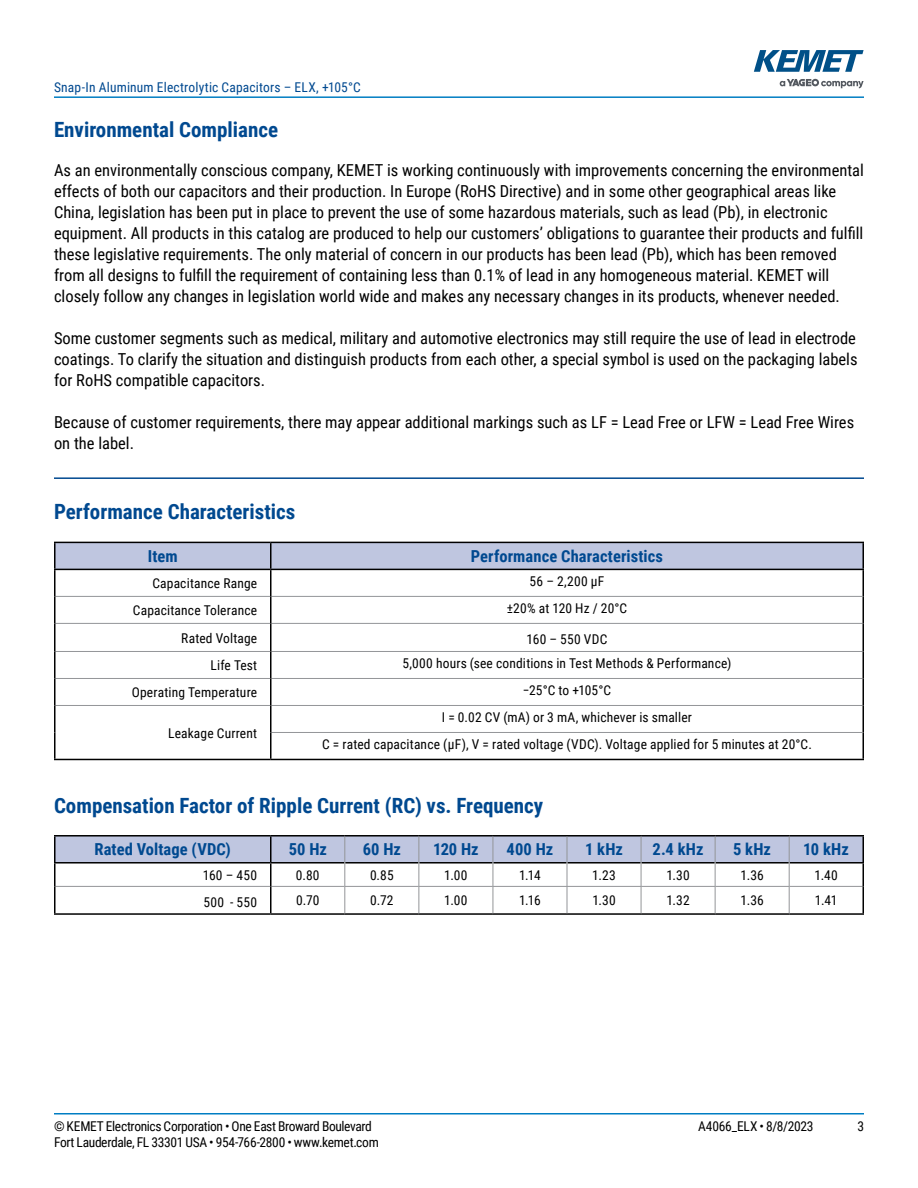
<style>
.page{position:relative;width:918px;height:1188px;background:#fff}
.page>*{position:absolute;margin:0;border:0;box-sizing:border-box;transform-origin:0 0}
.t1{font:700 21px "Roboto Condensed";color:#004990}
.t2{font:16.5px/21px "Roboto Condensed";color:#000}
.t3{font:700 16.5px "Roboto Condensed";letter-spacing:.005em;color:#004990}
.t4{font:13.5px/27px "Roboto Condensed";letter-spacing:.01em;color:#000;text-align:center}
.t5{font:13.5px "Roboto Condensed";letter-spacing:-.025em;color:#000}
.t6{font:13.5px "Roboto Condensed";letter-spacing:.01em;color:#004990}
.t7{font:13.5px "Roboto Condensed";letter-spacing:-.02em;color:#000}
</style>
<div class="page">
<hr style="left:54px;top:1113px;width:810px;height:2px;background:#007dc3">
<hr style="left:54px;top:96px;width:810px;height:2px;background:#007dc3">
<svg style="left:780px;top:79px;width:84px;height:9px"></svg>
<svg style="left:754px;top:50px;width:110px;height:22px"></svg>
<hr style="left:54px;top:477px;width:810px;height:2px;background:#004990">
<svg style="left:56px;top:543px;width:806px;height:26px;background:#bbc2db"></svg>
<hr style="left:56px;top:596px;width:214px;height:1px;background:#939598">
<hr style="left:56px;top:623px;width:214px;height:1px;background:#939598">
<hr style="left:56px;top:651px;width:214px;height:1px;background:#939598">
<hr style="left:56px;top:678px;width:214px;height:1px;background:#939598">
<hr style="left:56px;top:705px;width:214px;height:1px;background:#939598">
<hr style="left:862px;top:732px;width:2px;height:27px;background:#000">
<hr style="left:54px;top:569px;width:217px;height:1px;background:#000">
<hr style="left:862px;top:570px;width:2px;height:26px;background:#000">
<hr style="left:862px;top:596px;width:2px;height:27px;background:#000">
<hr style="left:862px;top:651px;width:2px;height:27px;background:#000">
<hr style="left:272px;top:596px;width:590px;height:1px;background:#939598">
<hr style="left:862px;top:705px;width:2px;height:27px;background:#000">
<hr style="left:272px;top:732px;width:590px;height:1px;background:#939598">
<hr style="left:272px;top:623px;width:590px;height:1px;background:#939598">
<hr style="left:272px;top:651px;width:590px;height:1px;background:#939598">
<hr style="left:862px;top:623px;width:2px;height:28px;background:#000">
<hr style="left:272px;top:678px;width:590px;height:1px;background:#939598">
<hr style="left:272px;top:705px;width:590px;height:1px;background:#939598">
<hr style="left:862px;top:678px;width:2px;height:27px;background:#000">
<hr style="left:54px;top:542px;width:217px;height:1px;background:#000">
<hr style="left:54px;top:543px;width:2px;height:26px;background:#000">
<hr style="left:54px;top:570px;width:2px;height:26px;background:#000">
<hr style="left:54px;top:596px;width:2px;height:27px;background:#000">
<hr style="left:54px;top:623px;width:2px;height:28px;background:#000">
<hr style="left:54px;top:651px;width:2px;height:27px;background:#000">
<hr style="left:54px;top:678px;width:2px;height:27px;background:#000">
<hr style="left:54px;top:705px;width:2px;height:27px;background:#000">
<hr style="left:54px;top:732px;width:2px;height:27px;background:#000">
<hr style="left:54px;top:759px;width:217px;height:1px;background:#000">
<hr style="left:862px;top:543px;width:2px;height:26px;background:#000">
<hr style="left:271px;top:542px;width:593px;height:1px;background:#000">
<hr style="left:270px;top:543px;width:2px;height:26px;background:#000">
<hr style="left:271px;top:569px;width:593px;height:1px;background:#000">
<hr style="left:270px;top:570px;width:2px;height:26px;background:#000">
<hr style="left:270px;top:596px;width:2px;height:27px;background:#000">
<hr style="left:270px;top:623px;width:2px;height:28px;background:#000">
<hr style="left:270px;top:651px;width:2px;height:27px;background:#000">
<hr style="left:270px;top:678px;width:2px;height:27px;background:#000">
<hr style="left:270px;top:705px;width:2px;height:27px;background:#000">
<hr style="left:270px;top:732px;width:2px;height:27px;background:#000">
<hr style="left:271px;top:759px;width:593px;height:1px;background:#000">
<hr style="left:54px;top:864px;width:2px;height:22px;background:#000">
<hr style="left:862px;top:864px;width:2px;height:22px;background:#000">
<hr style="left:54px;top:886px;width:2px;height:27px;background:#000">
<hr style="left:862px;top:886px;width:2px;height:27px;background:#000">
<hr style="left:54px;top:913px;width:217px;height:2px;background:#000">
<hr style="left:271px;top:913px;width:74px;height:2px;background:#000">
<hr style="left:345px;top:913px;width:74px;height:2px;background:#000">
<hr style="left:419px;top:913px;width:74px;height:2px;background:#000">
<hr style="left:493px;top:913px;width:74px;height:2px;background:#000">
<hr style="left:567px;top:913px;width:74px;height:2px;background:#000">
<hr style="left:641px;top:913px;width:74px;height:2px;background:#000">
<hr style="left:715px;top:913px;width:74px;height:2px;background:#000">
<hr style="left:789px;top:913px;width:75px;height:2px;background:#000">
<hr style="left:54px;top:835px;width:217px;height:2px;background:#000">
<hr style="left:54px;top:837px;width:2px;height:25px;background:#000">
<hr style="left:271px;top:835px;width:74px;height:2px;background:#000">
<hr style="left:345px;top:835px;width:74px;height:2px;background:#000">
<hr style="left:419px;top:835px;width:74px;height:2px;background:#000">
<hr style="left:493px;top:835px;width:74px;height:2px;background:#000">
<hr style="left:567px;top:835px;width:74px;height:2px;background:#000">
<hr style="left:641px;top:835px;width:74px;height:2px;background:#000">
<hr style="left:715px;top:835px;width:74px;height:2px;background:#000">
<hr style="left:789px;top:835px;width:75px;height:2px;background:#000">
<hr style="left:862px;top:837px;width:2px;height:25px;background:#000">
<hr style="left:54px;top:862px;width:217px;height:2px;background:#000">
<hr style="left:790px;top:862px;width:74px;height:2px;background:#000">
<svg style="left:55px;top:836px;width:808px;height:77px"></svg>
<p class="t6" style="left:54px;top:78px;width:308px">Snap-In Aluminum Electrolytic Capacitors – ELX, +105°C</p>
<p class="t1" style="left:54px;top:115px;width:226px">Environmental Compliance</p>
<p class="t2" style="left:54px;top:159px;width:811px">As an environmentally conscious company, KEMET is working continuously with improvements concerning the environmental effects of both our capacitors and their production. In Europe (RoHS Directive) and in some other geographical areas like China, legislation has been put in place to prevent the use of some hazardous materials, such as lead (Pb), in electronic equipment. All products in this catalog are produced to help our customers’ obligations to guarantee their products and fulfill these legislative requirements. The only material of concern in our products has been lead (Pb), which has been removed from all designs to fulfill the requirement of containing less than 0.1% of lead in any homogeneous material. KEMET will closely follow any changes in legislation world wide and makes any necessary changes in its products, whenever needed.</p>
<p class="t2" style="left:54px;top:327px;width:805px;text-align:justify">Some customer segments such as medical, military and automotive electronics may still require the use of lead in electrode coatings. To clarify the situation and distinguish products from each other, a special symbol is used on the packaging labels for RoHS compatible capacitors.</p>
<p class="t2" style="left:54px;top:411px;width:802px">Because of customer requirements, there may appear additional markings such as LF = Lead Free or LFW = Lead Free Wires on the label.</p>
<p class="t1" style="left:54px;top:497px;width:243px">Performance Characteristics</p>
<p class="t3" style="left:148px;top:545px;width:31px">Item</p>
<p class="t3" style="left:471px;top:545px;width:194px">Performance Characteristics</p>
<p class="t4" style="left:152px;top:569px;width:106px">Capacitance Range</p>
<p class="t4" style="left:530px;top:567px;width:76px">56 – 2,200 µF</p>
<p class="t4" style="left:133px;top:596px;width:126px">Capacitance Tolerance</p>
<p class="t4" style="left:507px;top:594px;width:122px">±20% at 120 Hz / 20°C</p>
<p class="t4" style="left:181px;top:624px;width:77px">Rated Voltage</p>
<p class="t4" style="left:527px;top:625px;width:82px">160 – 550 VDC</p>
<p class="t4" style="left:211px;top:651px;width:48px">Life Test</p>
<p class="t4" style="left:402px;top:650px;width:331px">5,000 hours (see conditions in Test Methods &amp; Performance)</p>
<p class="t4" style="left:132px;top:678px;width:127px">Operating Temperature</p>
<p class="t4" style="left:523px;top:677px;width:90px">−25°C to +105°C</p>
<p class="t4" style="left:168px;top:719px;width:91px">Leakage Current</p>
<p class="t4" style="left:322px;top:704px;width:491px">I = 0.02 CV (mA) or 3 mA, whichever is smaller<br>C = rated capacitance (µF), V = rated voltage (VDC). Voltage applied for 5 minutes at 20°C.</p>
<p class="t1" style="left:54px;top:791px;width:491px">Compensation Factor of Ripple Current (RC) vs. Frequency</p>
<p class="t3" style="left:95px;top:838px;width:138px">Rated Voltage (VDC)</p>
<p class="t3" style="left:289px;top:838px;width:40px">50 Hz</p>
<p class="t3" style="left:363px;top:838px;width:40px">60 Hz</p>
<p class="t3" style="left:433px;top:838px;width:47px">120 Hz</p>
<p class="t3" style="left:507px;top:838px;width:48px">400 Hz</p>
<p class="t3" style="left:585px;top:838px;width:39px">1 kHz</p>
<p class="t3" style="left:653px;top:838px;width:52px">2.4 kHz</p>
<p class="t3" style="left:733px;top:838px;width:39px">5 kHz</p>
<p class="t3" style="left:803px;top:838px;width:47px">10 kHz</p>
<p class="t4" style="left:203px;top:861px;width:56px">160 – 450</p>
<p class="t4" style="left:296px;top:861px;width:25px">0.80</p>
<p class="t4" style="left:370px;top:861px;width:25px">0.85</p>
<p class="t4" style="left:444px;top:861px;width:25px">1.00</p>
<p class="t4" style="left:519px;top:861px;width:23px">1.14</p>
<p class="t4" style="left:592px;top:861px;width:25px">1.23</p>
<p class="t4" style="left:666px;top:861px;width:25px">1.30</p>
<p class="t4" style="left:741px;top:861px;width:25px">1.36</p>
<p class="t4" style="left:815px;top:861px;width:25px">1.40</p>
<p class="t4" style="left:203px;top:888px;width:55px">500 - 550</p>
<p class="t4" style="left:296px;top:886px;width:25px">0.70</p>
<p class="t4" style="left:370px;top:886px;width:25px">0.72</p>
<p class="t4" style="left:444px;top:886px;width:25px">1.00</p>
<p class="t4" style="left:519px;top:886px;width:23px">1.16</p>
<p class="t4" style="left:592px;top:886px;width:25px">1.30</p>
<p class="t4" style="left:666px;top:886px;width:25px">1.32</p>
<p class="t4" style="left:741px;top:886px;width:25px">1.36</p>
<p class="t4" style="left:815px;top:886px;width:24px">1.41</p>
<p class="t5" style="left:54px;top:1116px;width:319px">© KEMET Electronics Corporation • One East Broward Boulevard</p>
<p class="t7" style="left:698px;top:1116px;width:117px">A4066_ELX • 8/8/2023</p>
<p class="t4" style="left:857px;top:1112px;width:8px">3</p>
<p class="t5" style="left:54px;top:1133px;width:326px">Fort Lauderdale, FL 33301 USA • 954-766-2800 • www.kemet.com</p>
</div>
